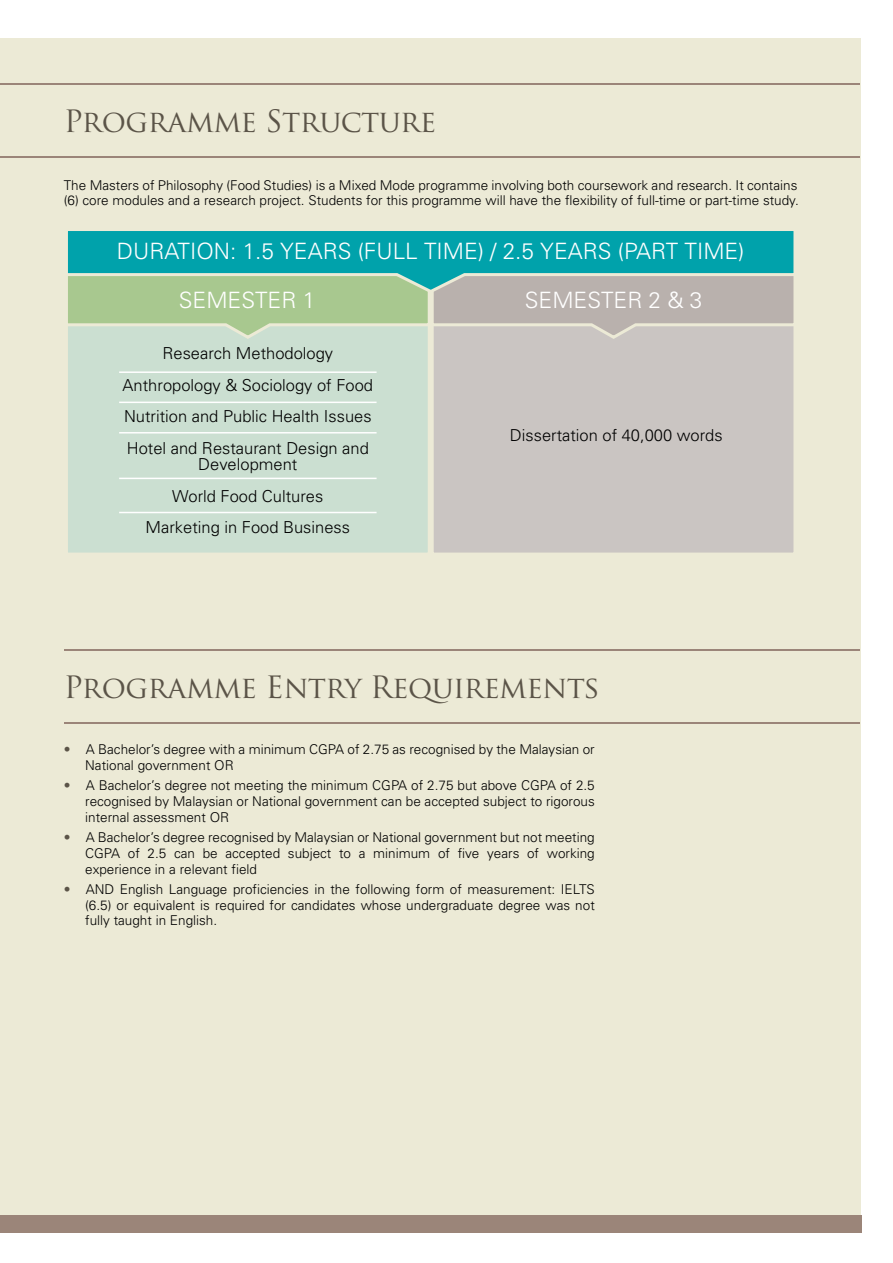
<style>
.page{position:relative;width:893px;height:1263px;background:#fff}
.page>*{position:absolute;margin:0;border:0;box-sizing:border-box;transform-origin:0 0}
.t1{font:30px "Trajan Pro";letter-spacing:-.02em;color:#5b5448}
.t2{font:300 22.5px "Univers";color:#fff}
.t3{font:300 16.5px/31.5px "Univers";color:#000;text-align:center}
.t4{font:300 13.5px/15.8px "Univers";color:#000;text-align:justify}
.s1{color:#5b5448}
</style>
<div class="page">
<div style="left:0;top:38px;width:861px;height:1194px;background:#ecead6"></div>
<div style="left:66px;top:272px;width:363px;height:282px;background:#cbdfd1"></div>
<div style="left:65px;top:271px;width:366px;height:285px;border:3px solid #ecead6"></div>
<div style="left:432px;top:272px;width:363px;height:282px;background:#cac5c2"></div>
<div style="left:431px;top:271px;width:365px;height:285px;border:3px solid #ecead6"></div>
<svg style="left:65px;top:295px;width:731px;height:46px"></svg>
<svg style="left:65px;top:231px;width:731px;height:64px;background:#3eada9"></svg>
<hr style="left:0;top:156px;width:859px;height:1px;background:#9b8579">
<hr style="left:0;top:83px;width:859px;height:1px;background:#9b8579">
<hr style="left:64px;top:722px;width:795px;height:1px;background:#9b8579">
<hr style="left:64px;top:649px;width:795px;height:1px;background:#9b8579">
<div style="left:0;top:1215px;width:861px;height:17px;background:#9b8579"></div>
<hr style="left:119px;top:371px;width:258px;height:2px;background:#fff">
<hr style="left:119px;top:402px;width:258px;height:1px;background:#fff">
<hr style="left:119px;top:432px;width:258px;height:1px;background:#fff">
<hr style="left:119px;top:478px;width:258px;height:1px;background:#fff">
<hr style="left:119px;top:512px;width:258px;height:1px;background:#fff">
<h1 class="t1" style="left:64px;top:102px;width:374px">Programme Structure</h1>
<p class="t4" style="left:64px;top:177px;width:737px">The Masters of Philosophy (Food Studies) is a Mixed Mode programme involving both coursework and research. It contains (6) core modules and a research project. Students for this programme will have the flexibility of full-time or part-time study.</p>
<h2 class="t2" style="left:117px;top:238px;width:629px">DURATION: 1.5 YEARS (FULL TIME) / 2.5 YEARS (PART TIME)</h2>
<h2 class="t2" style="left:179px;top:286px;width:138px">SEMESTER 1</h2>
<h2 class="t2" style="left:525px;top:286px;width:179px">SEMESTER 2 &amp; 3</h2>
<p class="t3" style="left:123px;top:338px;width:252px">Research Methodology<br>Anthropology &amp; Sociology of Food<br>Nutrition and Public Health Issues<br>Hotel and Restaurant Design and</p>
<p class="t3" style="left:146px;top:449px;width:206px">Development<br>World Food Cultures<br>Marketing in Food Business</p>
<p class="t3" style="left:510px;top:419px;width:214px">Dissertation of 40,000 words</p>
<h1 class="t1" style="left:64px;top:668px;width:537px">Programme Entry Requirements</h1>
<p class="t4" style="left:85px;top:742px;width:511px;text-indent:-21px"><span class="s1">•</span> A Bachelor’s degree with a minimum CGPA of 2.75 as recognised by the Malaysian or<br>National government OR</p>
<p class="t4" style="left:85px;top:778px;width:511px;text-indent:-21px"><span class="s1">•</span> A Bachelor’s degree not meeting the minimum CGPA of 2.75 but above CGPA of 2.5 recognised by Malaysian or National government can be accepted subject to rigorous internal assessment OR</p>
<p class="t4" style="left:85px;top:829px;width:511px;text-indent:-21px"><span class="s1">•</span> A Bachelor’s degree recognised by Malaysian or National government but not meeting CGPA of 2.5 can be accepted subject to a minimum of five years of working experience in a relevant field</p>
<p class="t4" style="left:85px;top:881px;width:511px;text-indent:-21px"><span class="s1">•</span> AND English Language proficiencies in the following form of measurement: IELTS (6.5) or equivalent is required for candidates whose undergraduate degree was not fully taught in English.</p>
</div>
